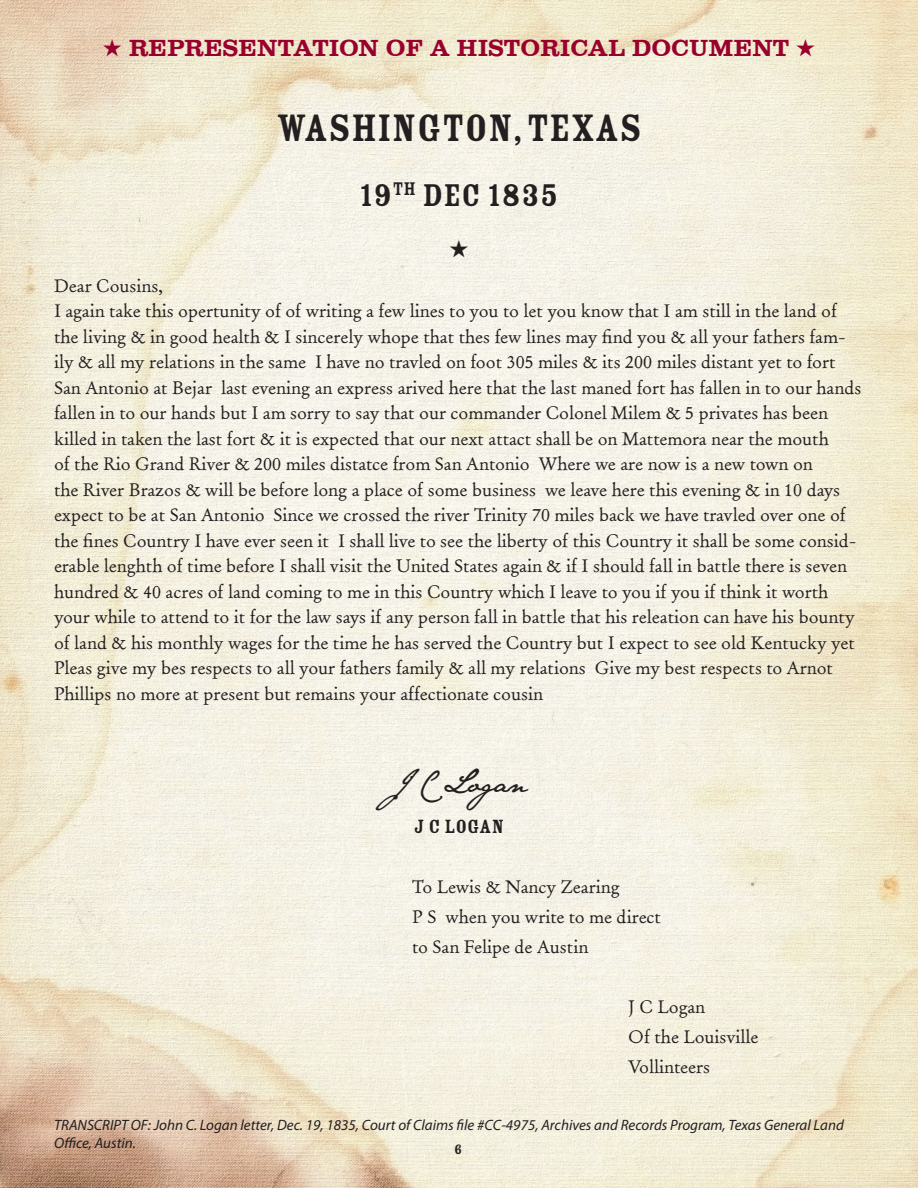
<style>
.page{position:relative;width:918px;height:1188px;background:#fff}
.page>*{position:absolute;margin:0;border:0;box-sizing:border-box;transform-origin:0 0}
.t1{font:42px "Rosewood Std Fill";color:#231f20}
.t2{font:34.5px "Rosewood Std Fill";color:#231f20}
.t3{font:27px "Jane Austen";color:#231f20}
.t4{font:24px "Clarendon";color:#98012d}
.t5{font:21px "Rosewood Std Fill";letter-spacing:-.005em;color:#231f20}
.t6{font:18px/25.5px "Old Claude LP Std";color:#231f20}
.t7{font:italic 15px/18px "Myriad Pro";color:#231f20}
.t8{font:15px "Rosewood Std Fill";color:#231f20}
</style>
<div class="page">
<img style="left:0;top:0;width:918px;height:1188px">
<svg style="left:450px;top:240px;width:18px;height:17px"></svg>
<p class="t4" style="left:102px;top:35px;width:713px">★ REPRESENTATION OF A HISTORICAL DOCUMENT ★</p>
<p class="t1" style="left:276px;top:105px;width:368px">WASHINGTON, TEXAS</p>
<p class="t2" style="left:359px;top:176px;width:201px">19<sup>TH</sup> DEC 1835</p>
<p class="t6" style="left:54px;top:273px;width:111px">Dear Cousins,</p>
<p class="t6" style="left:54px;top:298px;width:809px">I again take this opertunity of of writing a few lines to you to let you know that I am still in the land of the living &amp; in good health &amp; I sincerely whope that thes few lines may find you &amp; all your fathers fam&shy;ily &amp; all my relations in the same I have no travled on foot 305 miles &amp; its 200 miles distant yet to fort San Antonio at Bejar last evening an express arived here that the last maned fort has fallen in to our hands fallen in to our hands but I am sorry to say that our commander Colonel Milem &amp; 5 privates has been killed in taken the last fort &amp; it is expected that our next attact shall be on Mattemora near the mouth<br>of the Rio Grand River &amp; 200 miles distatce from San Antonio Where we are now is a new town on<br>the River Brazos &amp; will be before long a place of some business we leave here this evening &amp; in 10 days expect to be at San Antonio Since we crossed the river Trinity 70 miles back we have travled over one of the fines Country I have ever seen it I shall live to see the liberty of this Country it shall be some consid&shy;erable lenghth of time before I shall visit the United States again &amp; if I should fall in battle there is seven hundred &amp; 40 acres of land coming to me in this Country which I leave to you if you if think it worth your while to attend to it for the law says if any person fall in battle that his releation can have his bounty of land &amp; his monthly wages for the time he has served the Country but I expect to see old Kentucky yet Pleas give my bes respects to all your fathers family &amp; all my relations Give my best respects to Arnot Phillips no more at present but remains your affectionate cousin</p>
<p class="t3" style="left:391px;top:767px;width:137px">JC Logan</p>
<p class="t5" style="left:414px;top:815px;width:92px">J C LOGAN</p>
<p class="t6" style="left:412px;top:874px;width:209px">To Lewis &amp; Nancy Zearing</p>
<p class="t6" style="left:412px;top:904px;width:250px">P S when you write to me direct</p>
<p class="t6" style="left:412px;top:934px;width:178px">to San Felipe de Austin</p>
<p class="t6" style="left:628px;top:994px;width:79px">J C Logan</p>
<p class="t6" style="left:628px;top:1024px;width:132px">Of the Louisville</p>
<p class="t6" style="left:628px;top:1054px;width:83px">Vollinteers</p>
<p class="t7" style="left:54px;top:1116px;width:791px">TRANSCRIPT OF: John C. Logan letter, Dec. 19, 1835, Court of Claims file #CC-4975, Archives and Records Program, Texas General Land<br>Office, Austin.</p>
<p class="t8" style="left:454px;top:1141px;width:10px">6</p>
</div>
